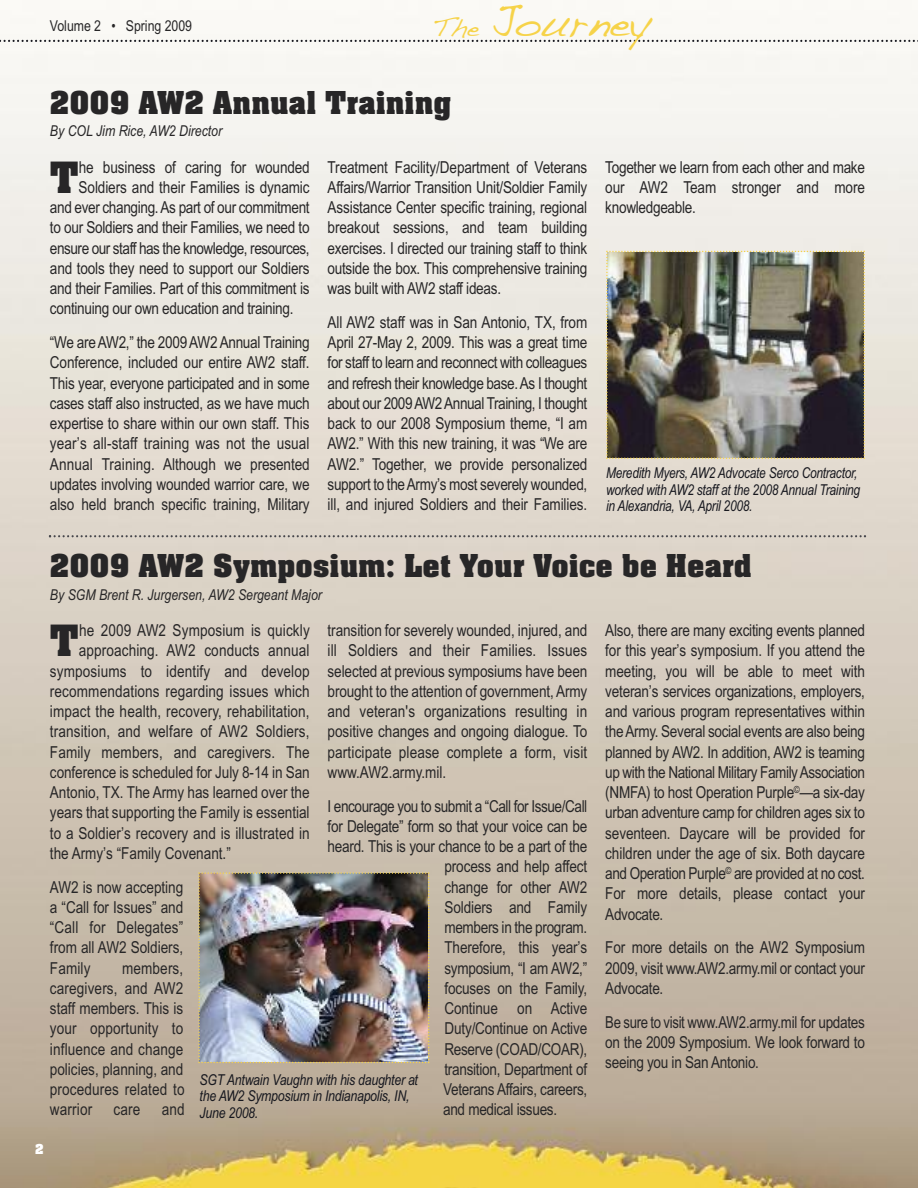
<style>
.page{position:relative;width:918px;height:1188px;background:#fff}
.page>*{position:absolute;margin:0;border:0;box-sizing:border-box;transform-origin:0 0}
.t1{font:47.1px "Aachen Bold Plain";color:#272627}
.t2{font:42px "Handwriting Dakota";color:#f6d349}
.t3{font:34.5px "Aachen Bold Plain";color:#272627}
.t4{font:16.5px/20.2px "Arial Narrow";letter-spacing:-.005em;color:#272627;text-align:justify}
.t5{font:16.5px "Arial Narrow";letter-spacing:-.025em;color:#272627}
.t6{font:italic 15px/16.5px "Arial Narrow";letter-spacing:-.015em;color:#17181f}
.t7{font:italic 15px "Arial Narrow";color:#272627}
.t8{font:15px "Arial Narrow";color:#272627}
.t9{font:15px "Aachen Bold Plain";color:#fff}
.s1{font-size:25.5px}
</style>
<div class="page">
<img style="left:0;top:18px;width:918px;height:1170px">
<svg style="left:0;top:40px;width:918px;height:2px"></svg>
<svg style="left:49px;top:535px;width:817px;height:2px;background:#a7a29d"></svg>
<img style="left:198px;top:872px;width:231px;height:191px">
<img style="left:606px;top:251px;width:259px;height:208px">
<p class="t8" style="left:50px;top:20px;width:144px">Volume 2 • Spring 2009</p>
<h2 class="t2" style="left:433px;top:-9px;width:219px"><span class="s1">The</span> Journey</h2>
<h3 class="t3" style="left:50px;top:91px;width:403px">2009 AW2 Annual Training</h3>
<p class="t7" style="left:50px;top:126px;width:174px">By COL Jim Rice, AW2 Director</p>
<h1 class="t1" style="left:50px;top:162px;width:30px">T</h1>
<p class="t4" style="left:79px;top:158px;width:232px">he business of caring for wounded</p>
<p class="t4" style="left:79px;top:179px;width:232px">Soldiers and their Families is dynamic</p>
<p class="t4" style="left:50px;top:199px;width:261px">and ever changing.As part of our commitment</p>
<p class="t4" style="left:50px;top:219px;width:261px">to our Soldiers and their Families, we need to</p>
<p class="t5" style="left:50px;top:242px;width:261px">ensure our staff has the knowledge, resources,</p>
<p class="t4" style="left:50px;top:260px;width:261px">and tools they need to support our Soldiers</p>
<p class="t4" style="left:50px;top:280px;width:261px">and their Families. Part of this commitment is</p>
<p class="t4" style="left:50px;top:300px;width:245px">continuing our own education and training.</p>
<p class="t4" style="left:50px;top:334px;width:261px">“We areAW2,” the 2009AW2Annual Training Conference, included our entire AW2 staff.<br>This year, everyone participated and in some cases staff also instructed, as we have much expertise to share within our own staff. This year’s all-staff training was not the usual Annual Training. Although we presented updates involving wounded warrior care, we also held branch specific training, Military</p>
<p class="t4" style="left:328px;top:158px;width:261px">Treatment Facility/Department of Veterans Affairs/Warrior Transition Unit/Soldier Family Assistance Center specific training, regional breakout sessions, and team building exercises. I directed our training staff to think outside the box. This comprehensive training was built with AW2 staff ideas.</p>
<p class="t4" style="left:328px;top:314px;width:261px">All AW2 staff was in San Antonio, TX, from April 27-May 2, 2009. This was a great time for staff to learn and reconnect with colleagues and refresh their knowledge base.As I thought about our 2009AW2Annual Training, I thought back to our 2008 Symposium theme, “I am AW2.” With this new training, it was “We are AW2.” Together, we provide personalized support to theArmy’s most severely wounded, ill, and injured Soldiers and their Families.</p>
<p class="t4" style="left:605px;top:158px;width:261px">Together we learn from each other and make our AW2 Team stronger and more knowledgeable.</p>
<p class="t6" style="left:606px;top:466px;width:255px">Meredith Myers, AW2 Advocate Serco Contractor, worked with AW2 staff at the 2008 Annual Training in Alexandria, VA, April 2008.</p>
<h3 class="t3" style="left:50px;top:554px;width:703px">2009 AW2 Symposium: Let Your Voice be Heard</h3>
<p class="t7" style="left:50px;top:589px;width:273px">By SGM Brent R. Jurgersen, AW2 Sergeant Major</p>
<h1 class="t1" style="left:50px;top:625px;width:30px">T</h1>
<p class="t4" style="left:79px;top:622px;width:232px">he 2009 AW2 Symposium is quickly</p>
<p class="t4" style="left:328px;top:622px;width:261px">transition for severely wounded, injured, and ill Soldiers and their Families. Issues selected at previous symposiums have been brought to the attention of government, Army and veteran's organizations resulting in positive changes and ongoing dialogue. To participate please complete a form, visit www.AW2.army.mil.</p>
<p class="t5" style="left:328px;top:800px;width:261px">I encourage you to submit a “Call for Issue/Call</p>
<p class="t4" style="left:328px;top:818px;width:261px">for Delegate” form so that your voice can be</p>
<p class="t4" style="left:328px;top:838px;width:261px">heard. This is your chance to be a part of the</p>
<p class="t4" style="left:444px;top:858px;width:144px">process and help affect</p>
<p class="t4" style="left:444px;top:878px;width:144px">change for other AW2</p>
<p class="t4" style="left:444px;top:899px;width:144px">Soldiers and Family</p>
<p class="t4" style="left:444px;top:919px;width:144px">members in the program.</p>
<p class="t4" style="left:444px;top:939px;width:144px">Therefore, this year’s</p>
<p class="t4" style="left:444px;top:959px;width:144px">symposium, “I am AW2,”</p>
<p class="t4" style="left:444px;top:980px;width:144px">focuses on the Family,</p>
<p class="t4" style="left:444px;top:1000px;width:144px">Continue on Active</p>
<p class="t4" style="left:444px;top:1020px;width:144px">Duty/Continue on Active</p>
<p class="t4" style="left:444px;top:1040px;width:144px">Reserve (COAD/COAR),</p>
<p class="t4" style="left:444px;top:1061px;width:144px">transition, Department of</p>
<p class="t4" style="left:443px;top:1081px;width:146px">Veterans Affairs, careers,</p>
<p class="t4" style="left:443px;top:1101px;width:116px">and medical issues.</p>
<p class="t4" style="left:79px;top:642px;width:232px">approaching. AW2 conducts annual</p>
<p class="t4" style="left:50px;top:662px;width:261px">symposiums to identify and develop</p>
<p class="t4" style="left:50px;top:683px;width:261px">recommendations regarding issues which</p>
<p class="t4" style="left:50px;top:703px;width:261px">impact the health, recovery, rehabilitation,</p>
<p class="t4" style="left:50px;top:723px;width:261px">transition, and welfare of AW2 Soldiers,</p>
<p class="t4" style="left:50px;top:743px;width:261px">Family members, and caregivers. The</p>
<p class="t4" style="left:50px;top:764px;width:261px">conference is scheduled for July 8-14 in San</p>
<p class="t4" style="left:50px;top:784px;width:261px">Antonio, TX. The Army has learned over the</p>
<p class="t4" style="left:50px;top:804px;width:261px">years that supporting the Family is essential</p>
<p class="t4" style="left:50px;top:824px;width:261px">to a Soldier’s recovery and is illustrated in</p>
<p class="t4" style="left:50px;top:845px;width:182px">the Army’s “Family Covenant.”</p>
<p class="t4" style="left:50px;top:878px;width:135px">AW2 is now accepting a “Call for Issues” and “Call for Delegates” from all AW2 Soldiers, Family</p>
<p class="t4" style="left:50px;top:959px;width:136px;text-indent:72px">members, caregivers, and AW2 staff members. This is your opportunity to influence and change policies, planning, and procedures related to warrior</p>
<p class="t6" style="left:200px;top:1073px;width:220px">SGT Antwain Vaughn with his daughter at the AW2 Symposium in Indianapolis, IN,<br>June 2008.</p>
<p class="t4" style="left:114px;top:1101px;width:28px">care</p>
<p class="t4" style="left:162px;top:1101px;width:24px">and</p>
<p class="t9" style="left:35px;top:1144px;width:10px">2</p>
<p class="t4" style="left:605px;top:622px;width:261px">Also, there are many exciting events planned for this year’s symposium. If you attend the meeting, you will be able to meet with veteran’s services organizations, employers, and various program representatives within theArmy. Several social events are also being planned by AW2. In addition, AW2 is teaming up with the National Military FamilyAssociation (NMFA) to host Operation Purple<sup>©</sup>—a six-day urban adventure camp for children ages six to seventeen. Daycare will be provided for children under the age of six. Both daycare and Operation Purple<sup>©</sup> are provided at no cost.<br>For more details, please contact your Advocate.</p>
<p class="t4" style="left:605px;top:939px;width:261px">For more details on the AW2 Symposium 2009, visit www.AW2.army.mil or contact your Advocate.</p>
<p class="t4" style="left:605px;top:1013px;width:261px">Be sure to visit www.AW2.army.mil for updates on the 2009 Symposium. We look forward to seeing you in San Antonio.</p>
</div>
